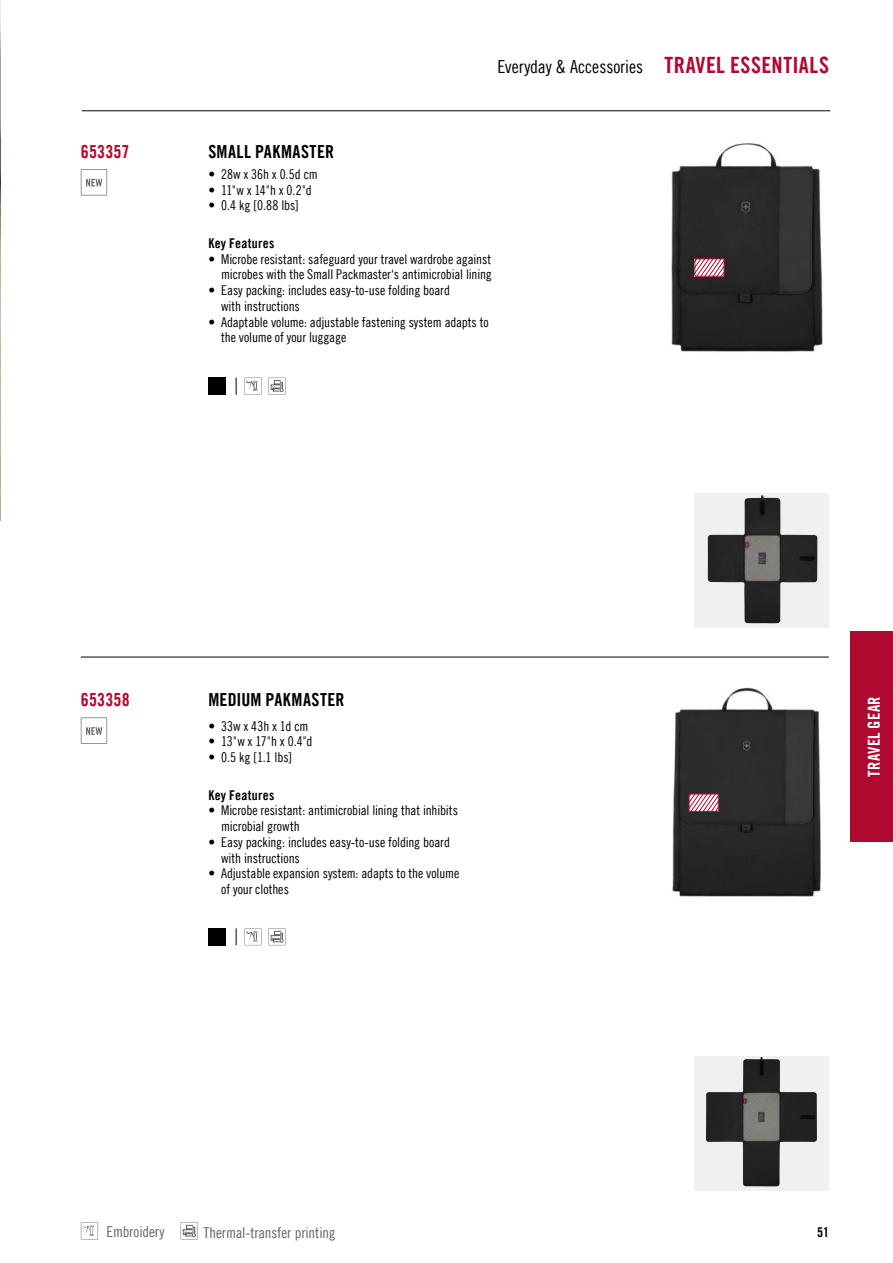
<style>
.page{position:relative;width:893px;height:1263px;background:#fff}
.page>*{position:absolute;margin:0;border:0;box-sizing:border-box;transform-origin:0 0}
.t1{font:18px "Trade Gothic LT Com Cn 18";color:#000}
.t2{font:18px "Trade Gothic LT Com Bd Cn 20";letter-spacing:.025em;color:#000}
.t3{font:18px "Trade Gothic LT Com Bd Cn 20";letter-spacing:.01em;color:#b00930}
.t4{font:16.5px "Trade Gothic LT Com Bd Cn 20";letter-spacing:.03em;color:#fff}
.t5{font:15px "Trade Gothic LT Com Cn 18";letter-spacing:-.005em;color:#646363}
.t6{font:13.5px/15.8px "Trade Gothic LT Com Cn 18";letter-spacing:-.01em;color:#000}
.t7{font:13.5px "Trade Gothic LT Com Bd Cn 20";letter-spacing:.02em;color:#000}
.s1{font-family:"Trade Gothic LT Com Bd Cn 20";font-size:22.5px;color:#b00930}
.s2{font-family:"Trade Gothic LT Com";font-weight:300}
</style>
<div class="page">
<img style="left:0;top:0;width:1px;height:520px">
<img style="left:671px;top:143px;width:152px;height:209px">
<div style="left:694px;top:493px;width:135px;height:135px;background:#f0f0f0"></div>
<img style="left:708px;top:495px;width:105px;height:128px">
<svg style="left:694px;top:258px;width:30px;height:19px"></svg>
<svg style="left:694px;top:1056px;width:135px;height:135px;fill:#f0f0f0"></svg>
<img style="left:706px;top:1057px;width:74px;height:129px">
<img style="left:672px;top:687px;width:149px;height:210px">
<svg style="left:689px;top:794px;width:30px;height:18px"></svg>
<hr style="left:82px;top:111px;width:748px;height:1px;background:#000">
<hr style="left:81px;top:657px;width:748px;height:1px;background:#000">
<svg style="left:81px;top:169px;width:26px;height:26px"></svg>
<svg style="left:81px;top:717px;width:26px;height:27px"></svg>
<div style="left:850px;top:631px;width:43px;height:211px;background:#b00930"></div>
<div style="left:208px;top:928px;width:18px;height:17px;background:#000"></div>
<svg style="left:236px;top:928px;width:1px;height:17px"></svg>
<svg style="left:269px;top:928px;width:17px;height:17px"></svg>
<svg style="left:244px;top:928px;width:17px;height:17px"></svg>
<div style="left:208px;top:378px;width:18px;height:17px;background:#000"></div>
<svg style="left:236px;top:378px;width:1px;height:17px"></svg>
<svg style="left:269px;top:378px;width:17px;height:17px"></svg>
<svg style="left:244px;top:378px;width:17px;height:17px"></svg>
<svg style="left:81px;top:1222px;width:17px;height:17px"></svg>
<svg style="left:181px;top:1222px;width:17px;height:17px"></svg>
<h1 class="t3" style="left:81px;top:141px;width:50px">653357</h1>
<h1 class="t1" style="left:497px;top:56px;width:333px">Everyday &amp; Accessories <span class="s1">TRAVEL ESSENTIALS</span></h1>
<h1 class="t2" style="left:208px;top:141px;width:127px">SMALL PAKMASTER</h1>
<p class="t6" style="left:208px;top:166px;width:111px">• 28w x 36h x 0.5d cm</p>
<p class="t6" style="left:208px;top:182px;width:105px">• 11<span class="s2">"</span>w x 14<span class="s2">"</span>h x 0.2<span class="s2">"</span>d</p>
<p class="t6" style="left:208px;top:198px;width:92px">• 0.4 kg [0.88 lbs]</p>
<p class="t7" style="left:208px;top:235px;width:68px">Key Features</p>
<p class="t6" style="left:208px;top:251px;width:285px;text-align:right">• Microbe resistant: safeguard your travel wardrobe against microbes with the Small Packmaster‘s antimicrobial lining</p>
<p class="t6" style="left:221px;top:282px;width:230px;text-indent:-13px">• Easy packing: includes easy-to-use folding board with instructions</p>
<p class="t6" style="left:221px;top:314px;width:269px;text-indent:-13px">• Adaptable volume: adjustable fastening system adapts to the volume of your luggage</p>
<h1 class="t3" style="left:81px;top:689px;width:50px">653358</h1>
<h1 class="t2" style="left:208px;top:689px;width:138px">MEDIUM PAKMASTER</h1>
<p class="t6" style="left:208px;top:718px;width:102px">• 33w x 43h x 1d cm</p>
<p class="t6" style="left:208px;top:734px;width:106px">• 13<span class="s2">"</span>w x 17<span class="s2">"</span>h x 0.4<span class="s2">"</span>d</p>
<p class="t6" style="left:208px;top:749px;width:85px">• 0.5 kg [1.1 lbs]</p>
<p class="t7" style="left:208px;top:786px;width:68px">Key Features</p>
<p class="t6" style="left:221px;top:802px;width:238px;text-indent:-13px">• Microbe resistant: antimicrobial lining that inhibits microbial growth</p>
<p class="t6" style="left:221px;top:834px;width:230px;text-indent:-13px">• Easy packing: includes easy-to-use folding board with instructions</p>
<p class="t6" style="left:221px;top:865px;width:240px;text-indent:-13px">• Adjustable expansion system: adapts to the volume of your clothes</p>
<p class="t4" style="left:864px;top:777px;width:82px;rotate:-90deg">TRAVEL GEAR</p>
<p class="t5" style="left:107px;top:1223px;width:60px">Embroidery</p>
<p class="t5" style="left:204px;top:1223px;width:133px">Thermal-transfer printing</p>
<p class="t7" style="left:817px;top:1224px;width:13px">51</p>
</div>
